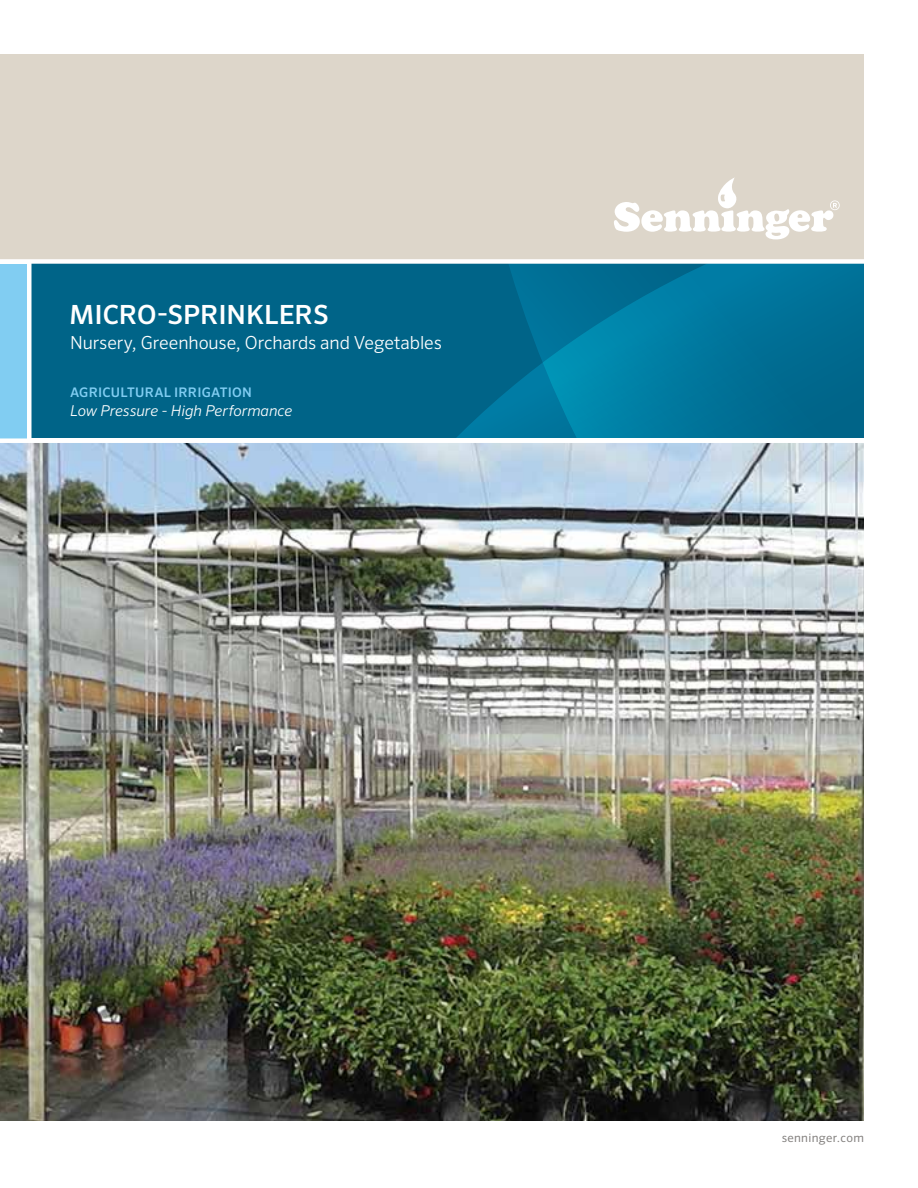
<style>
.page{position:relative;width:918px;height:1188px;background:#fff}
.page>*{position:absolute;margin:0;border:0;box-sizing:border-box;transform-origin:0 0}
.t1{font:500 26.4px "Sero Pro";letter-spacing:-.005em;color:#fff}
.t2{font:300 18px "Sero Pro";letter-spacing:-.005em;color:#fff}
.t3{font:italic 300 15px "Sero Pro";color:#fff}
.t4{font:500 13.2px "Sero Pro";letter-spacing:.015em;color:#81cdf2}
.t5{font:12px "Sero Pro";letter-spacing:.025em;color:#858280}
</style>
<div class="page">
<div style="left:0;top:54px;width:864px;height:206px;background:#ddd6ca"></div>
<svg style="left:614px;top:177px;width:226px;height:62px"></svg>
<div style="left:32px;top:264px;width:832px;height:174px;background:#006488"></div>
<svg style="left:456px;top:264px;width:408px;height:174px"></svg>
<div style="left:0;top:264px;width:27px;height:174px;background:#81cdf2"></div>
<img style="left:0;top:443px;width:864px;height:677px">
<div style="left:0;top:259px;width:870px;height:5px;background:#fff"></div>
<h1 class="t1" style="left:69px;top:299px;width:261px">MICRO-SPRINKLERS</h1>
<p class="t2" style="left:70px;top:332px;width:373px">Nursery, Greenhouse, Orchards and Vegetables</p>
<p class="t4" style="left:70px;top:384px;width:183px">AGRICULTURAL IRRIGATION</p>
<p class="t3" style="left:70px;top:402px;width:224px">Low Pressure - High Performance</p>
<p class="t5" style="left:782px;top:1130px;width:84px">senninger.com</p>
</div>
